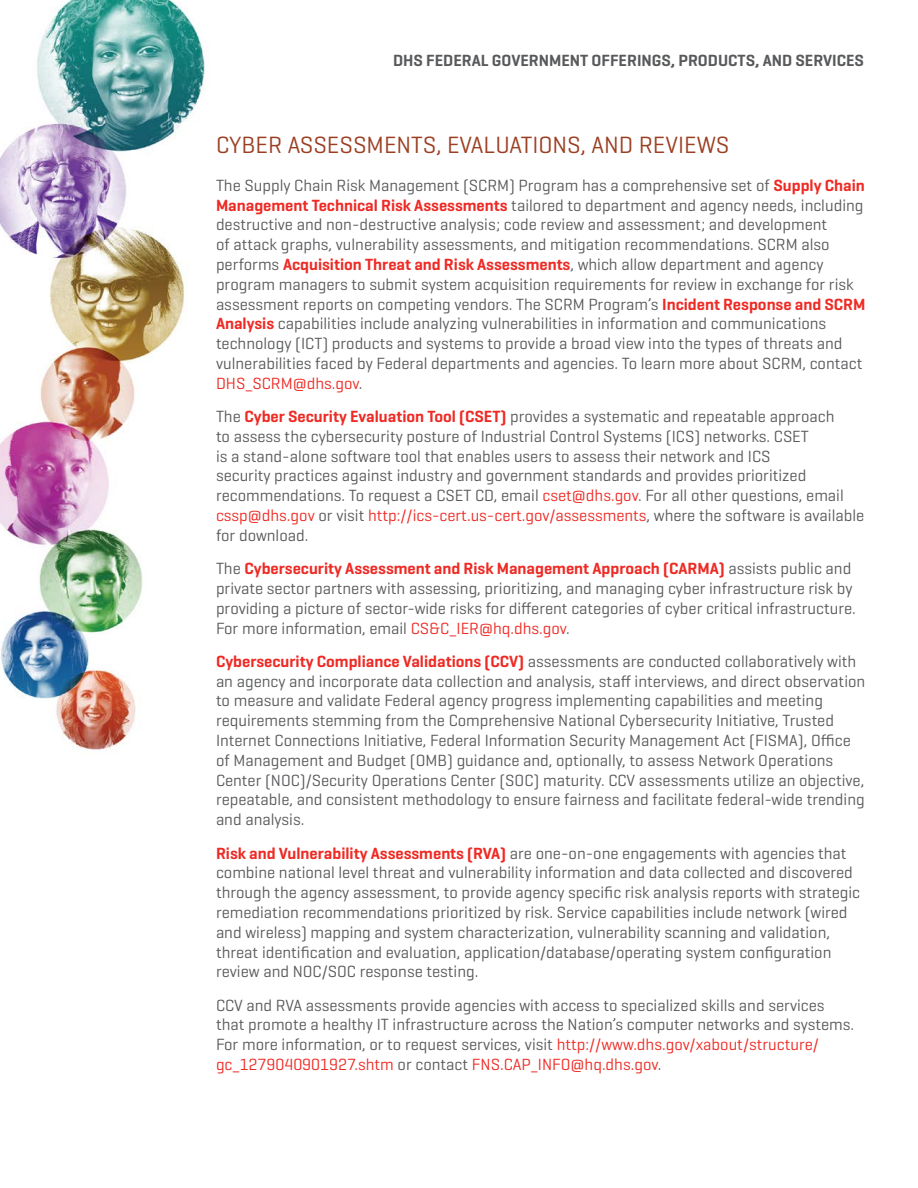
<style>
.page{position:relative;width:918px;height:1188px;background:#fff}
.page>*{position:absolute;margin:0;border:0;box-sizing:border-box;transform-origin:0 0}
.t1{font:24px "Geogrotesque";color:#9b3e21}
.t2{font:16.5px/19.8px "Geogrotesque";color:#58595b}
.t3{font:600 16.5px "Geogrotesque";color:#58595b}
.s1{font-weight:600;color:#ee2a24}
.s2{color:#ee2a24}
</style>
<div class="page">
<img style="left:0;top:0;width:205px;height:750px">
<p class="t3" style="left:393px;top:50px;width:472px">DHS FEDERAL GOVERNMENT OFFERINGS, PRODUCTS, AND SERVICES</p>
<h2 class="t1" style="left:216px;top:130px;width:515px">CYBER ASSESSMENTS, EVALUATIONS, AND REVIEWS</h2>
<p class="t2" style="left:216px;top:175px;width:651px">The Supply Chain Risk Management (SCRM) Program has a comprehensive set of <span class="s1">Supply Chain Management Technical Risk Assessments</span> tailored to department and agency needs, including destructive and non-destructive analysis; code review and assessment; and development<br>of attack graphs, vulnerability assessments, and mitigation recommendations. SCRM also performs <span class="s1">Acquisition Threat and Risk Assessments</span>, which allow department and agency program managers to submit system acquisition requirements for review in exchange for risk assessment reports on competing vendors. The SCRM Program’s <span class="s1">Incident Response and SCRM Analysis</span> capabilities include analyzing vulnerabilities in information and communications technology (ICT) products and systems to provide a broad view into the types of threats and vulnerabilities faced by Federal departments and agencies. To learn more about SCRM, contact <span class="s2">DHS_SCRM@dhs.gov</span>.</p>
<p class="t2" style="left:216px;top:406px;width:650px">The <span class="s1">Cyber Security Evaluation Tool (CSET)</span> provides a systematic and repeatable approach<br>to assess the cybersecurity posture of Industrial Control Systems (ICS) networks. CSET<br>is a stand-alone software tool that enables users to assess their network and ICS<br>security practices against industry and government standards and provides prioritized recommendations. To request a CSET CD, email <span class="s2">cset@dhs.gov</span>. For all other questions, email <span class="s2">cssp@dhs.gov</span> or visit <span class="s2">http://ics-cert.us-cert.gov/assessments</span>, where the software is available for download.</p>
<p class="t2" style="left:216px;top:558px;width:641px">The <span class="s1">Cybersecurity Assessment and Risk Management Approach (CARMA)</span> assists public and private sector partners with assessing, prioritizing, and managing cyber infrastructure risk by providing a picture of sector-wide risks for different categories of cyber critical infrastructure.<br>For more information, email <span class="s2">CS&amp;C_IER@hq.dhs.gov</span>.</p>
<p class="t2" style="left:216px;top:651px;width:651px"><span class="s1">Cybersecurity Compliance Validations (CCV)</span> assessments are conducted collaboratively with an agency and incorporate data collection and analysis, staff interviews, and direct observation to measure and validate Federal agency progress implementing capabilities and meeting requirements stemming from the Comprehensive National Cybersecurity Initiative, Trusted Internet Connections Initiative, Federal Information Security Management Act (FISMA), Office of Management and Budget (OMB) guidance and, optionally, to assess Network Operations Center (NOC)/Security Operations Center (SOC) maturity. CCV assessments utilize an objective, repeatable, and consistent methodology to ensure fairness and facilitate federal-wide trending and analysis.</p>
<p class="t2" style="left:216px;top:843px;width:646px"><span class="s1">Risk and Vulnerability Assessments (RVA)</span> are one-on-one engagements with agencies that combine national level threat and vulnerability information and data collected and discovered through the agency assessment, to provide agency specific risk analysis reports with strategic remediation recommendations prioritized by risk. Service capabilities include network (wired and wireless) mapping and system characterization, vulnerability scanning and validation, threat identification and evaluation, application/database/operating system configuration review and NOC/SOC response testing.</p>
<p class="t2" style="left:216px;top:995px;width:640px">CCV and RVA assessments provide agencies with access to specialized skills and services that promote a healthy IT infrastructure across the Nation’s computer networks and systems.<br>For more information, or to request services, visit <span class="s2">http://www.dhs.gov/xabout/structure/ gc_1279040901927.shtm</span> or contact <span class="s2">FNS.CAP_INFO@hq.dhs.gov</span>.</p>
</div>
